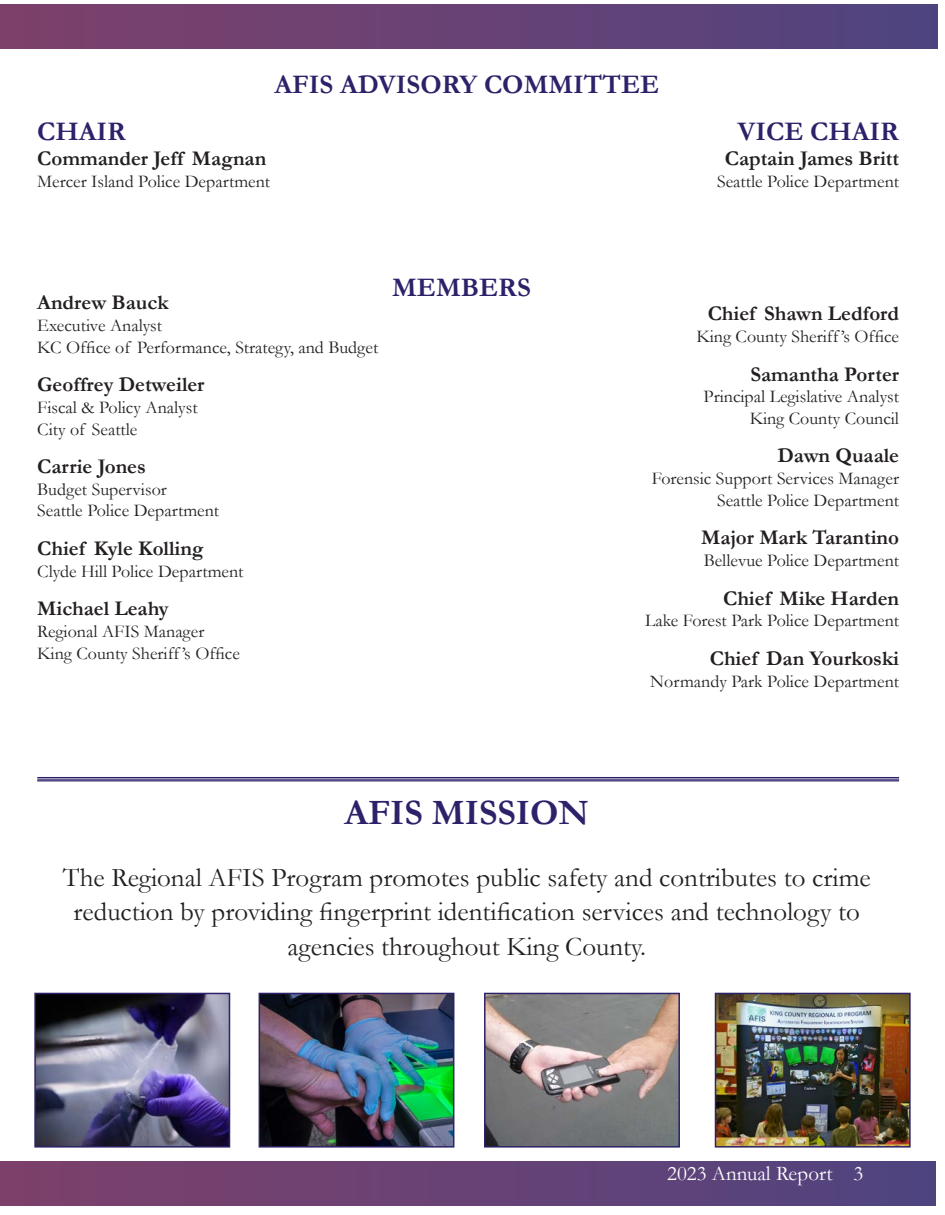
<style>
.page{position:relative;width:945px;height:1215px;background:#fff}
.page>*{position:absolute;margin:0;border:0;box-sizing:border-box;transform-origin:0 0}
.t1{font:700 36px "Garamond";color:#2d226a}
.t2{font:27px/34.5px "Garamond";color:#231f20;text-align:center}
.t3{font:700 27px "Garamond";color:#2d226a}
.t4{font:700 21px "Garamond";color:#231f20}
.t5{font:21px "Garamond";color:#fff}
.t6{font:18px "Garamond";color:#231f20}
</style>
<div class="page">
<div style="left:0;top:5px;width:938px;height:43px;background:linear-gradient(to right,#7e406a,#504480)"></div>
<div style="left:0;top:1162px;width:936px;height:43px;background:linear-gradient(to right,#7e406b,#504480)"></div>
<hr style="left:37px;top:777px;width:862px;height:1px;background:#2d226a">
<hr style="left:37px;top:779px;width:862px;height:1px;background:#2d226a">
<hr style="left:37px;top:780px;width:862px;height:1px;background:#2d226a">
<img style="left:37px;top:996px;width:190px;height:149px">
<div style="left:34px;top:993px;width:196px;height:155px;border:2px solid #2d226a"></div>
<img style="left:262px;top:996px;width:189px;height:149px">
<div style="left:259px;top:993px;width:195px;height:155px;border:2px solid #2d226a"></div>
<img style="left:487px;top:996px;width:190px;height:149px">
<div style="left:484px;top:993px;width:196px;height:155px;border:2px solid #2d226a"></div>
<img style="left:718px;top:996px;width:190px;height:149px">
<div style="left:715px;top:993px;width:196px;height:155px;border:2px solid #2d226a"></div>
<p class="t3" style="left:275px;top:66px;width:386px">AFIS ADVISORY COMMITTEE</p>
<p class="t3" style="left:37px;top:113px;width:90px">CHAIR</p>
<p class="t4" style="left:37px;top:145px;width:231px">Commander Jeff Magnan</p>
<p class="t6" style="left:37px;top:169px;width:234px">Mercer Island Police Department</p>
<p class="t3" style="left:737px;top:113px;width:163px">VICE CHAIR</p>
<p class="t4" style="left:725px;top:145px;width:176px">Captain James Britt</p>
<p class="t6" style="left:717px;top:169px;width:183px">Seattle Police Department</p>
<p class="t4" style="left:37px;top:289px;width:133px">Andrew Bauck</p>
<p class="t6" style="left:37px;top:313px;width:126px">Executive Analyst</p>
<p class="t6" style="left:37px;top:335px;width:343px">KC Office of Performance, Strategy, and Budget</p>
<p class="t4" style="left:37px;top:370px;width:169px">Geoffrey Detweiler</p>
<p class="t6" style="left:37px;top:395px;width:162px">Fiscal &amp; Policy Analyst</p>
<p class="t6" style="left:37px;top:417px;width:102px">City of Seattle</p>
<p class="t4" style="left:37px;top:452px;width:110px">Carrie Jones</p>
<p class="t6" style="left:37px;top:477px;width:131px">Budget Supervisor</p>
<p class="t6" style="left:37px;top:499px;width:183px">Seattle Police Department</p>
<p class="t4" style="left:37px;top:534px;width:168px">Chief Kyle Kolling</p>
<p class="t6" style="left:37px;top:559px;width:208px">Clyde Hill Police Department</p>
<p class="t4" style="left:37px;top:595px;width:133px">Michael Leahy</p>
<p class="t6" style="left:37px;top:619px;width:169px">Regional AFIS Manager</p>
<p class="t6" style="left:37px;top:641px;width:204px">King County Sheriff ’s Office</p>
<p class="t3" style="left:392px;top:269px;width:140px">MEMBERS</p>
<p class="t1" style="left:344px;top:789px;width:246px">AFIS MISSION</p>
<p class="t4" style="left:708px;top:299px;width:193px">Chief Shawn Ledford</p>
<p class="t6" style="left:696px;top:324px;width:204px">King County Sheriff ’s Office</p>
<p class="t4" style="left:750px;top:360px;width:150px">Samantha Porter</p>
<p class="t6" style="left:704px;top:384px;width:197px">Principal Legislative Analyst</p>
<p class="t6" style="left:750px;top:406px;width:151px">King County Council</p>
<p class="t4" style="left:777px;top:442px;width:123px">Dawn Quaale</p>
<p class="t6" style="left:652px;top:466px;width:249px">Forensic Support Services Manager</p>
<p class="t6" style="left:717px;top:488px;width:183px">Seattle Police Department</p>
<p class="t4" style="left:701px;top:523px;width:199px">Major Mark Tarantino</p>
<p class="t6" style="left:704px;top:548px;width:197px">Bellevue Police Department</p>
<p class="t4" style="left:723px;top:584px;width:177px">Chief Mike Harden</p>
<p class="t6" style="left:645px;top:608px;width:255px">Lake Forest Park Police Department</p>
<p class="t4" style="left:710px;top:644px;width:191px">Chief Dan Yourkoski</p>
<p class="t6" style="left:650px;top:669px;width:250px">Normandy Park Police Department</p>
<p class="t2" style="left:63px;top:859px;width:810px">The Regional AFIS Program promotes public safety and contributes to crime reduction by providing fingerprint identification services and technology to agencies throughout King County.</p>
<p class="t5" style="left:667px;top:1159px;width:198px">2023 Annual Report 3</p>
</div>
